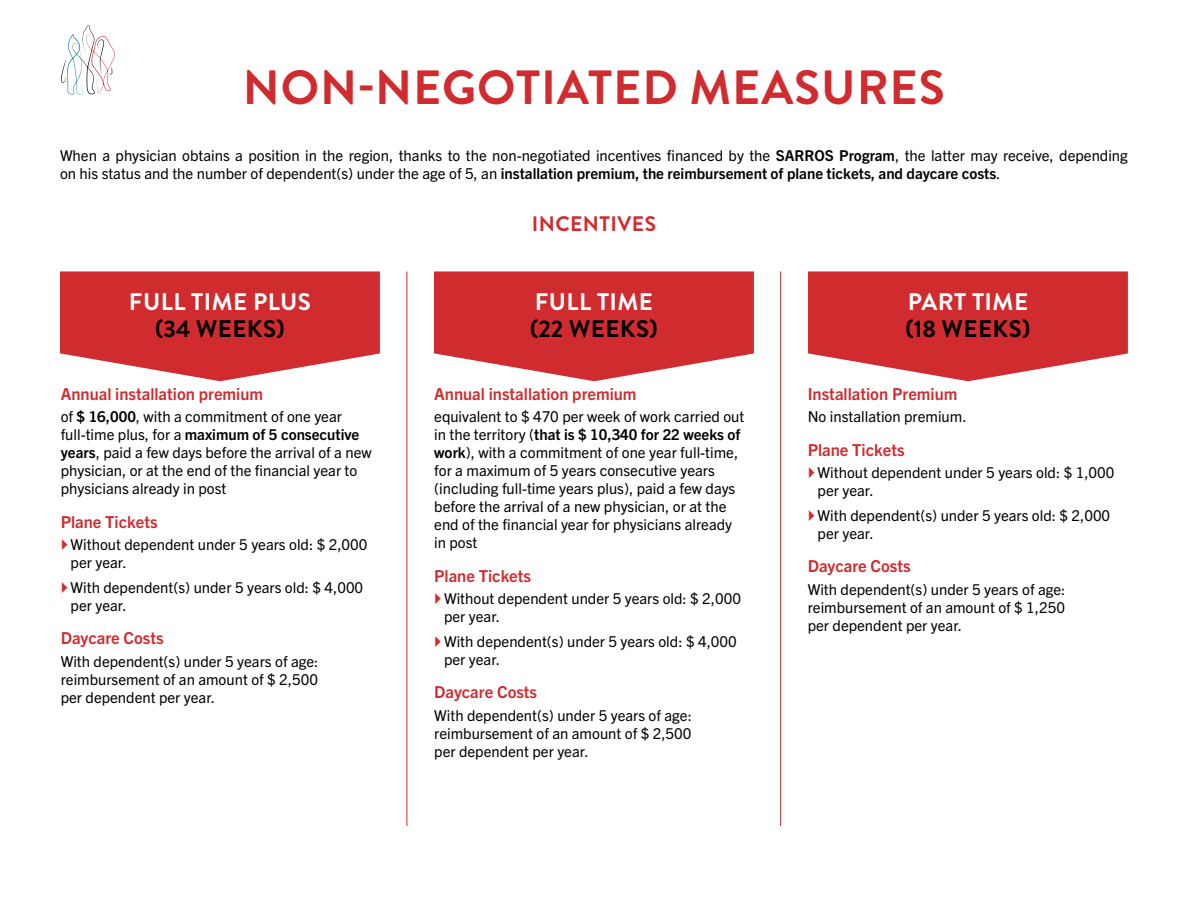
<style>
.page{position:relative;width:1188px;height:918px;background:#fff}
.page>*{position:absolute;margin:0;border:0;box-sizing:border-box;transform-origin:0 0}
.t1{font:700 48px "Brandon Grotesque";letter-spacing:.02em;color:#d02c2f}
.t2{font:700 24px "Brandon Grotesque";letter-spacing:.02em;color:#fff}
.t3{font:700 24px "Brandon Grotesque";letter-spacing:.02em;color:#000}
.t4{font:700 21px "Brandon Grotesque";letter-spacing:.02em;color:#d02c2f}
.t5{font:700 16.5px "Trade Gothic Next LT Pro";color:#d02c2f}
.t6{font:15px/18px "Trade Gothic Next LT Pro";color:#000}
.s1{font-weight:700}
</style>
<div class="page">
<svg style="left:808px;top:271px;width:320px;height:110px;background:#d64749"></svg>
<svg style="left:434px;top:271px;width:320px;height:110px;background:#d64749"></svg>
<svg style="left:60px;top:271px;width:320px;height:110px;background:#d64749"></svg>
<hr style="left:407px;top:271px;width:1px;height:555px;background:#d02c2f">
<hr style="left:780px;top:271px;width:1px;height:555px;background:#d02c2f">
<svg style="left:61px;top:25px;width:54px;height:70px"></svg>
<h1 class="t1" style="left:243px;top:54px;width:704px">NON-NEGOTIATED MEASURES</h1>
<p class="t6" style="left:60px;top:146px;width:1069px">When a physician obtains a position in the region, thanks to the non-negotiated incentives financed by the <span class="s1">SARROS Program</span>, the latter may receive, depending on his status and the number of dependent(s) under the age of 5, an <span class="s1">installation premium, the reimbursement of plane tickets, and daycare costs</span>.</p>
<h3 class="t4" style="left:532px;top:209px;width:126px">INCENTIVES</h3>
<h2 class="t2" style="left:129px;top:285px;width:183px">FULL TIME PLUS</h2>
<h2 class="t3" style="left:155px;top:312px;width:131px">(34 WEEKS)</h2>
<p class="t5" style="left:61px;top:382px;width:204px">Annual installation premium</p>
<p class="t6" style="left:61px;top:407px;width:313px">of <span class="s1">$ 16,000</span>, with a commitment of one year full-time plus, for a <span class="s1">maximum of 5 consecutive years</span>, paid a few days before the arrival of a new physician, or at the end of the financial year to physicians already in post</p>
<p class="t5" style="left:61px;top:510px;width:98px">Plane Tickets</p>
<p class="t6" style="left:71px;top:535px;width:298px">Without dependent under 5 years old: $ 2,000 per year.</p>
<p class="t6" style="left:71px;top:577px;width:294px">With dependent(s) under 5 years old: $ 4,000 per year.</p>
<p class="t5" style="left:61px;top:627px;width:104px">Daycare Costs</p>
<p class="t6" style="left:61px;top:651px;width:259px;text-align:justify">With dependent(s) under 5 years of age: reimbursement of an amount of $ 2,500 per dependent per year.</p>
<h2 class="t2" style="left:535px;top:285px;width:120px">FULL TIME</h2>
<h2 class="t3" style="left:530px;top:312px;width:129px">(22 WEEKS)</h2>
<p class="t5" style="left:434px;top:382px;width:204px">Annual installation premium</p>
<p class="t6" style="left:434px;top:407px;width:312px">equivalent to $ 470 per week of work carried out in the territory (<span class="s1">that is $ 10,340 for 22 weeks of work</span>), with a commitment of one year full-time, for a maximum of 5 years consecutive years (including full-time years plus), paid a few days before the arrival of a new physician, or at the end of the financial year for physicians already in post</p>
<p class="t5" style="left:434px;top:564px;width:98px">Plane Tickets</p>
<p class="t6" style="left:444px;top:589px;width:298px">Without dependent under 5 years old: $ 2,000 per year.</p>
<p class="t6" style="left:444px;top:631px;width:294px">With dependent(s) under 5 years old: $ 4,000 per year.</p>
<p class="t5" style="left:434px;top:681px;width:104px">Daycare Costs</p>
<p class="t6" style="left:434px;top:705px;width:259px;text-align:justify">With dependent(s) under 5 years of age: reimbursement of an amount of $ 2,500 per dependent per year.</p>
<h2 class="t2" style="left:908px;top:285px;width:122px">PART TIME</h2>
<h2 class="t3" style="left:906px;top:312px;width:126px">(18 WEEKS)</h2>
<p class="t5" style="left:808px;top:382px;width:151px">Installation Premium</p>
<p class="t6" style="left:808px;top:407px;width:160px">No installation premium.</p>
<p class="t5" style="left:808px;top:438px;width:98px">Plane Tickets</p>
<p class="t6" style="left:818px;top:463px;width:298px">Without dependent under 5 years old: $ 1,000 per year.</p>
<p class="t6" style="left:818px;top:505px;width:294px">With dependent(s) under 5 years old: $ 2,000 per year.</p>
<p class="t5" style="left:808px;top:555px;width:104px">Daycare Costs</p>
<p class="t6" style="left:808px;top:579px;width:259px;text-align:justify">With dependent(s) under 5 years of age: reimbursement of an amount of $ 1,250 per dependent per year.</p>
</div>
